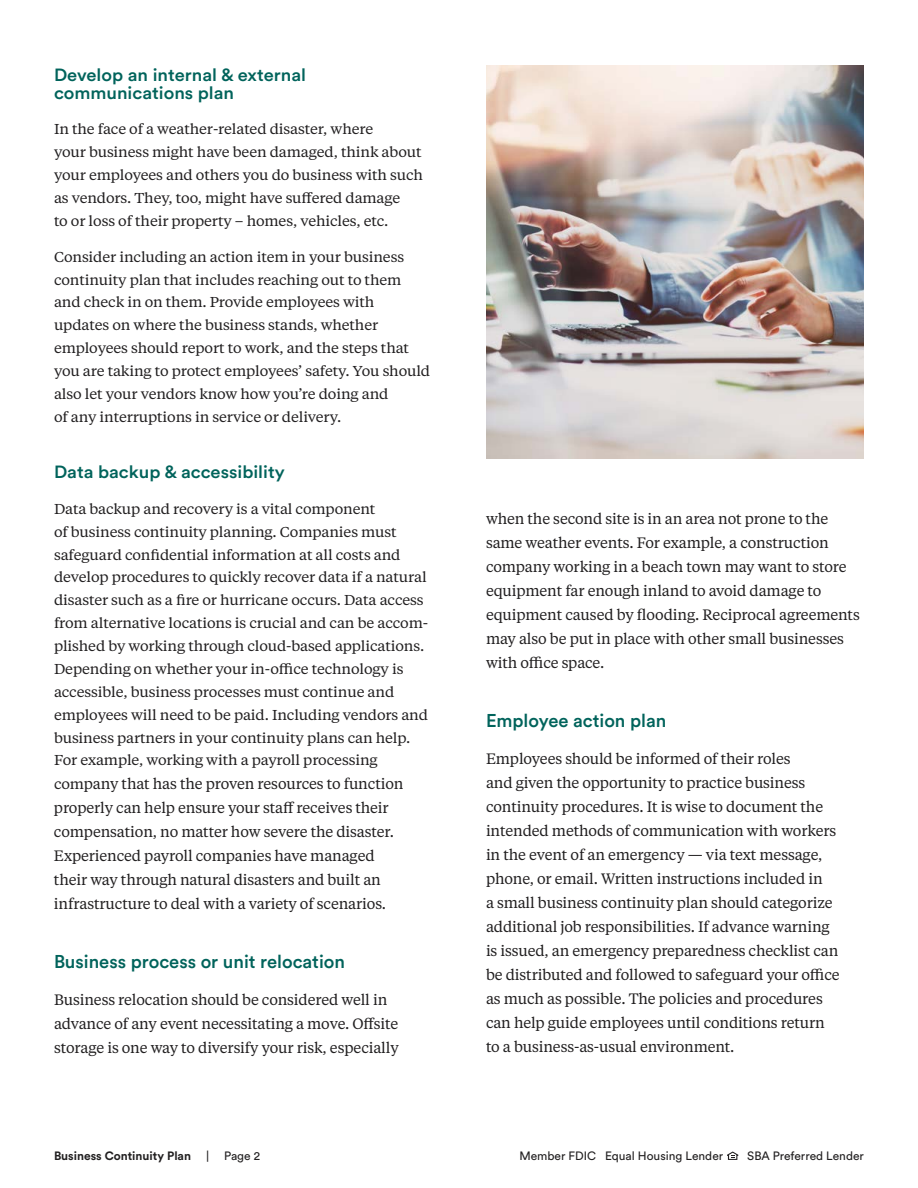
<style>
.page{position:relative;width:918px;height:1188px;background:#fff}
.page>*{position:absolute;margin:0;border:0;box-sizing:border-box;transform-origin:0 0}
.t1{font:500 18.3px "Circular Std";color:#00635b}
.t2{font:500 17.55px/17.1px "Circular Std";color:#00635b;scale:1.05 1}
.t3{font:15px/24px "Tiempos Text";letter-spacing:-.01em;color:#211f20}
.t4{font:14.25px/22.8px "Tiempos Text";letter-spacing:-.01em;color:#211f20;scale:1.05 1}
.t5{font:12px "Circular Std";color:#211f20}
.t6{font:700 12px "Circular Std";color:#211f20}
.s1{font-size:14.25px}
</style>
<div class="page">
<img style="left:486px;top:66px;width:378px;height:393px">
<svg style="left:727px;top:1152px;width:11px;height:8px"></svg>
<p class="t2" style="left:54px;top:66px;width:242px">Develop an internal &amp; external communications plan</p>
<p class="t4" style="left:54px;top:117px;width:353px">In the face of a weather-related disaster, where<br>your business might have been damaged, think about your employees and others you do business with such as vendors. They, too, might have suffered damage<br>to or loss of their property – homes, vehicles, etc.</p>
<p class="t4" style="left:54px;top:245px;width:360px">Consider including an action item in your business continuity plan that includes reaching out to them and check in on them. Provide employees with updates on where the business stands, whether employees should report to work, and the steps that you are taking to protect employees’ safety. You should also let your vendors know how you’re doing and<br>of any interruptions in service or delivery.</p>
<p class="t2" style="left:54px;top:463px;width:221px">Data backup &amp; accessibility</p>
<p class="t4" style="left:54px;top:497px;width:358px">Data backup and recovery is a vital component<br>of business continuity planning. Companies must safeguard confidential information at all costs and develop procedures to quickly recover data if a natural disaster such as a fire or hurricane occurs. Data access from alternative locations is crucial and can be accom&shy;plished by working through cloud-based applications.<br>Depending on whether your in-office technology is accessible, business processes must continue and employees will need to be paid. Including vendors and business partners in your continuity plans can help.<br>For example, working with a payroll processing</p>
<p class="t3" style="left:54px;top:771px;width:351px"><span class="s1">com</span>pany that has the proven resources to function properly can help ensure your staff receives their compensation, no matter how severe the disaster.<br>Experienced payroll companies have managed their way through natural disasters and built an infrastructure to deal with a variety of scenarios.</p>
<p class="t1" style="left:54px;top:950px;width:293px">Business process or unit relocation</p>
<p class="t3" style="left:54px;top:987px;width:346px">Business relocation should be considered well in advance of any event necessitating a move. Offsite storage is one way to diversify your risk, especially</p>
<p class="t3" style="left:486px;top:506px;width:375px">when the second site is in an area not prone to the same weather events. For example, a construction company working in a beach town may want to store equipment far enough inland to avoid damage to equipment caused by flooding. Reciprocal agreements may also be put in place with other small businesses with office space.</p>
<p class="t1" style="left:486px;top:709px;width:182px">Employee action plan</p>
<p class="t3" style="left:486px;top:746px;width:355px">Employees should be informed of their roles<br>and given the opportunity to practice business continuity procedures. It is wise to document the intended methods of communication with workers in the event of an emergency — via text message, phone, or email. Written instructions included in<br>a small business continuity plan should categorize additional job responsibilities. If advance warning is issued, an emergency preparedness checklist can be distributed and followed to safeguard your office as much as possible. The policies and procedures can help guide employees until conditions return to a business-as-usual environment.</p>
<p class="t6" style="left:54px;top:1148px;width:139px">Business Continuity Plan</p>
<p class="t5" style="left:206px;top:1148px;width:56px">| Page 2</p>
<p class="t5" style="left:519px;top:1148px;width:205px">Member FDIC Equal Housing Lender</p>
<p class="t5" style="left:747px;top:1148px;width:118px">SBA Preferred Lender</p>
</div>
